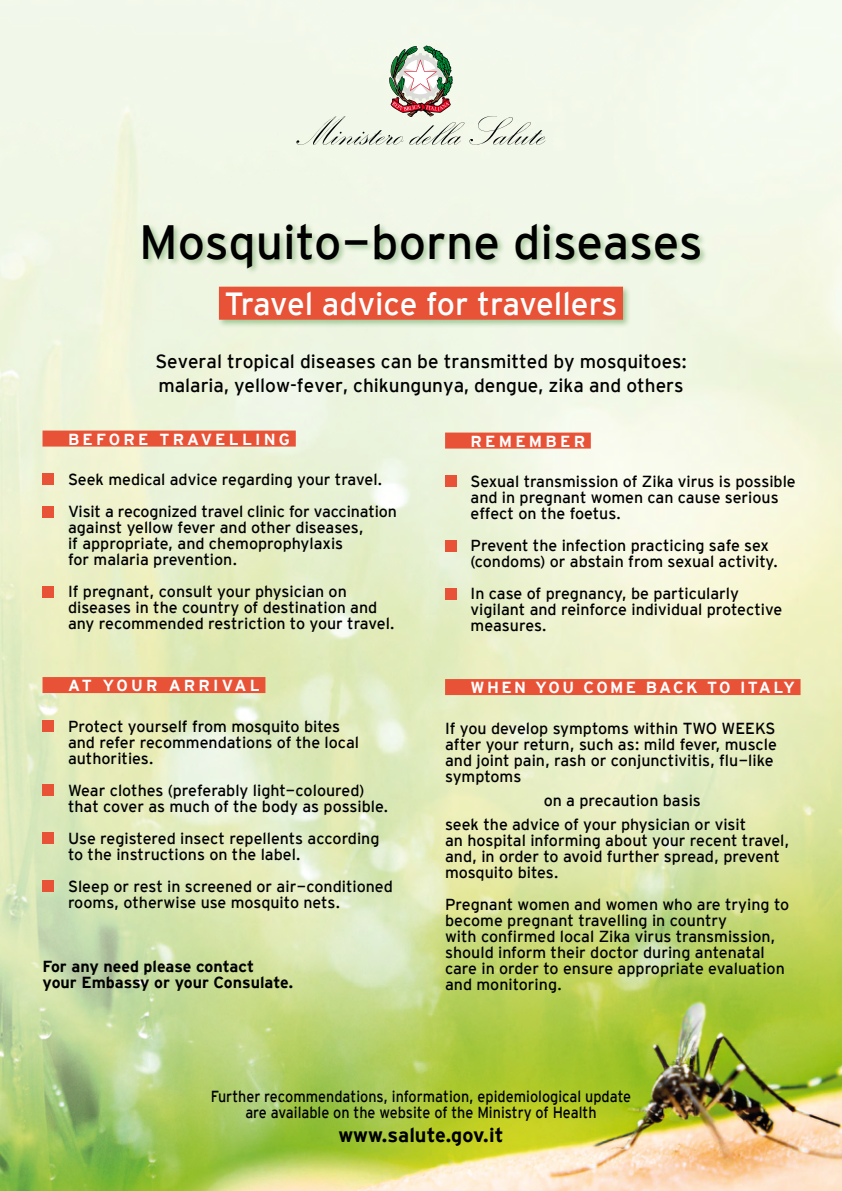
<style>
.page{position:relative;width:842px;height:1191px;background:#fff}
.page>*{position:absolute;margin:0;border:0;box-sizing:border-box;transform-origin:0 0}
.t1{font:48px "Interstate Mono";color:#000}
.t2{font:32px "Interstate Mono";color:#fff}
.t3{font:700 20px "Interstate Mono";color:#000}
.t4{font:19px/24px "Interstate Plus";color:#000}
.t5{font:16px/16px "Interstate Mono";color:#000}
.t6{font:16px/16px "Interstate Mono";color:#000;text-align:center;scale:.9 1}
.t7{font:700 16px/16px "Interstate Mono";color:#000}
.t8{font:700 16px "Interstate Mono";letter-spacing:.2em;color:#fff}
.t9{font:700 16px "Interstate Mono";letter-spacing:.15em;color:#fff}
</style>
<div class="page">
<img style="left:0;top:0;width:842px;height:1191px">
<div style="left:43px;top:430px;width:253px;height:16px;background:#e85236"></div>
<div style="left:43px;top:677px;width:222px;height:16px;background:#e85236"></div>
<div style="left:43px;top:474px;width:11px;height:11px;background:#e85236"></div>
<div style="left:43px;top:506px;width:11px;height:11px;background:#e85236"></div>
<div style="left:43px;top:586px;width:11px;height:11px;background:#e85236"></div>
<div style="left:43px;top:720px;width:11px;height:11px;background:#e85236"></div>
<div style="left:43px;top:784px;width:11px;height:11px;background:#e85236"></div>
<div style="left:43px;top:832px;width:11px;height:11px;background:#e85236"></div>
<div style="left:43px;top:880px;width:11px;height:11px;background:#e85236"></div>
<div style="left:445px;top:432px;width:146px;height:16px;background:#e85236"></div>
<div style="left:445px;top:679px;width:355px;height:16px;background:#e85236"></div>
<div style="left:445px;top:476px;width:11px;height:11px;background:#e85236"></div>
<div style="left:445px;top:540px;width:11px;height:11px;background:#e85236"></div>
<div style="left:445px;top:588px;width:11px;height:11px;background:#e85236"></div>
<svg style="left:296px;top:46px;width:249px;height:99px;background:#dfe3d5"></svg>
<div style="left:141px;top:222px;width:567px;height:106px;background:#317f24;opacity:.4"></div>
<div style="left:219px;top:287px;width:404px;height:33px;background:#e85236"></div>
<p class="t1" style="left:139px;top:215px;width:565px">Mosquito-borne diseases</p>
<p class="t2" style="left:225px;top:286px;width:394px">Travel advice for travellers</p>
<p class="t4" style="left:155px;top:349px;width:533px">Several tropical diseases can be transmitted by mosquitoes: malaria, yellow-fever, chikungunya, dengue, zika and others</p>
<p class="t8" style="left:68px;top:430px;width:224px">BEFORE TRAVELLING</p>
<p class="t5" style="left:68px;top:471px;width:316px">Seek medical advice regarding your travel.</p>
<p class="t5" style="left:68px;top:503px;width:330px">Visit a recognized travel clinic for vaccination against yellow fever and other diseases,<br>if appropriate, and chemoprophylaxis<br>for malaria prevention.</p>
<p class="t5" style="left:68px;top:583px;width:328px">If pregnant, consult your physician on diseases in the country of destination and any recommended restriction to your travel.</p>
<p class="t8" style="left:471px;top:432px;width:116px">REMEMBER</p>
<p class="t5" style="left:471px;top:473px;width:327px">Sexual transmission of Zika virus is possible and in pregnant women can cause serious effect on the foetus.</p>
<p class="t5" style="left:471px;top:537px;width:309px">Prevent the infection practicing safe sex (condoms) or abstain from sexual activity.</p>
<p class="t5" style="left:471px;top:585px;width:313px">In case of pregnancy, be particularly vigilant and reinforce individual protective measures.</p>
<p class="t8" style="left:68px;top:676px;width:193px">AT YOUR ARRIVAL</p>
<p class="t5" style="left:68px;top:718px;width:293px">Protect yourself from mosquito bites and refer recommendations of the local authorities.</p>
<p class="t5" style="left:68px;top:782px;width:322px">Wear clothes (preferably light-coloured) that cover as much of the body as possible.</p>
<p class="t5" style="left:68px;top:830px;width:313px">Use registered insect repellents according to the instructions on the label.</p>
<p class="t5" style="left:68px;top:878px;width:326px">Sleep or rest in screened or air-conditioned rooms, otherwise use mosquito nets.</p>
<p class="t7" style="left:43px;top:958px;width:252px">For any need please contact<br>your Embassy or your Consulate.</p>
<p class="t9" style="left:471px;top:678px;width:326px">WHEN YOU COME BACK TO ITALY</p>
<p class="t5" style="left:445px;top:720px;width:333px">If you develop symptoms within TWO WEEKS after your return, such as: mild fever, muscle and joint pain, rash or conjunctivitis, flu-like symptoms</p>
<p class="t5" style="left:544px;top:792px;width:159px">on a precaution basis</p>
<p class="t5" style="left:445px;top:816px;width:346px">seek the advice of your physician or visit<br>an hospital informing about your recent travel, and, in order to avoid further spread, prevent mosquito bites.</p>
<p class="t5" style="left:445px;top:896px;width:346px">Pregnant women and women who are trying to become pregnant travelling in country<br>with confirmed local Zika virus transmission, should inform their doctor during antenatal care in order to ensure appropriate evaluation and monitoring.</p>
<p class="t6" style="left:211px;top:1088px;width:469px">Further recommendations, information, epidemiological update are available on the website of the Ministry of Health</p>
<p class="t3" style="left:338px;top:1123px;width:167px">www.salute.gov.it</p>
</div>
